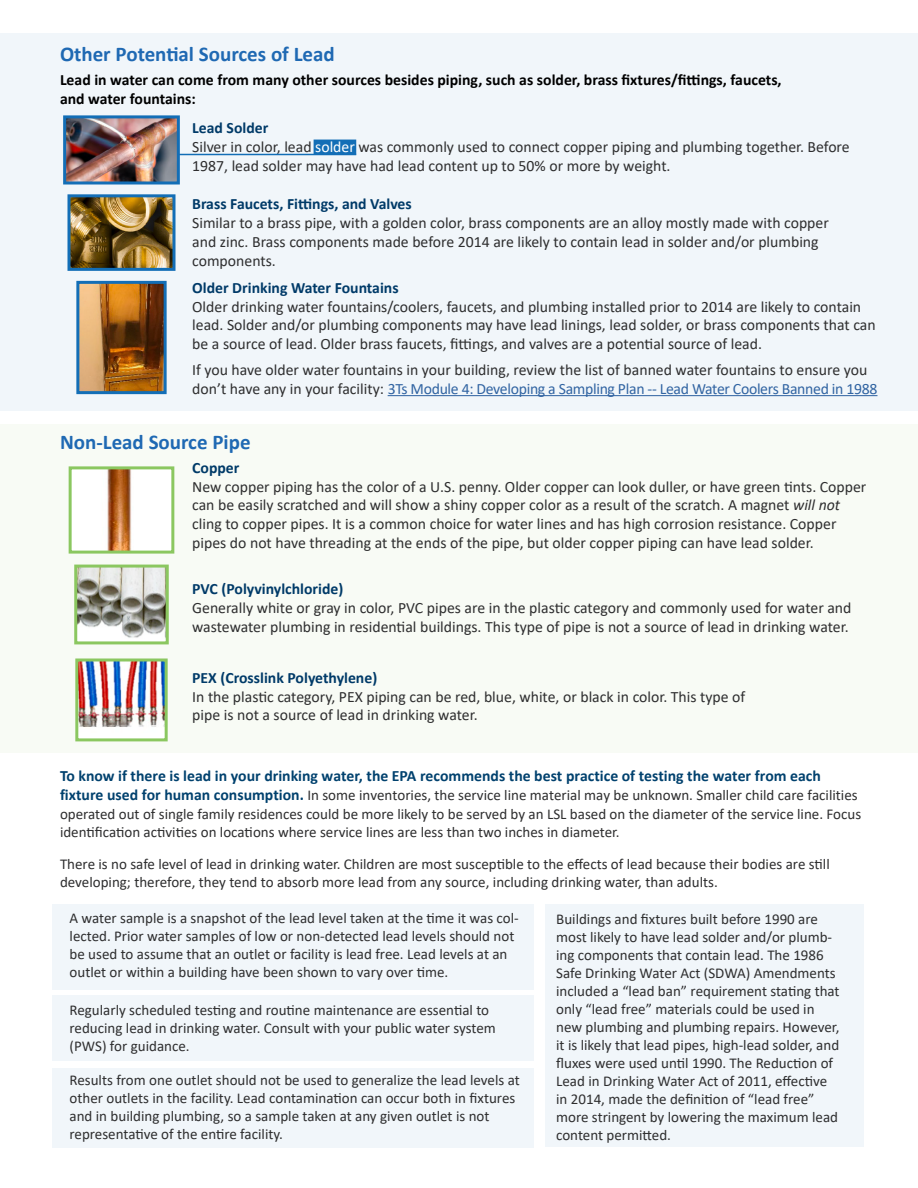
<style>
.page{position:relative;width:918px;height:1188px;background:#fff}
.page>*{position:absolute;margin:0;border:0;box-sizing:border-box;transform-origin:0 0}
.t1{font:700 21px "Calibri";color:#1f69b3}
.t2{font:15.75px/18.9px "Calibri";color:#2e2e2f}
.t3{font:700 15.75px/18.9px "Calibri";color:#000}
.t4{font:700 15.75px "Calibri";color:#003a68}
.t5{font:700 15.75px "Calibri";color:#00416e}
.t6{font:15px/18px "Calibri";color:#2e2e2f}
.s1{font-weight:700;color:#003a68}
.s2{color:#fff}
.s3{color:#3164a2}
.s4{font-style:italic}
.s5{font-weight:700;font-size:15.75px;color:#00416e}
</style>
<div class="page">
<div style="left:0;top:33px;width:918px;height:377px;background:#f1f6fa"></div>
<div style="left:0;top:424px;width:918px;height:329px;background:#f8fbf5"></div>
<svg style="left:314px;top:140px;width:42px;height:14px"></svg>
<hr style="left:388px;top:395px;width:489px;height:1px;background:#3164a2">
<hr style="left:171px;top:154px;width:185px;height:1px;background:#136eb6">
<img style="left:67px;top:119px;width:109px;height:61px">
<div style="left:63px;top:115px;width:117px;height:69px;border:3px solid #136eb6"></div>
<img style="left:72px;top:198px;width:100px;height:69px">
<div style="left:68px;top:194px;width:108px;height:77px;border:3px solid #136eb6"></div>
<img style="left:80px;top:285px;width:83px;height:105px">
<div style="left:76px;top:281px;width:91px;height:113px;border:3px solid #136eb6"></div>
<img style="left:107px;top:470px;width:24px;height:80px">
<div style="left:69px;top:466px;width:105px;height:88px;border:3px solid #8bc760"></div>
<img style="left:78px;top:569px;width:87px;height:69px">
<div style="left:74px;top:565px;width:95px;height:79px;border:3px solid #8bc760"></div>
<img style="left:79px;top:662px;width:85px;height:65px">
<div style="left:75px;top:658px;width:93px;height:83px;border:3px solid #8bc760"></div>
<div style="left:52px;top:904px;width:482px;height:86px;background:#f1f6fa"></div>
<div style="left:52px;top:995px;width:482px;height:66px;background:#f1f6fa"></div>
<div style="left:52px;top:1068px;width:482px;height:80px;background:#f1f6fa"></div>
<div style="left:545px;top:904px;width:319px;height:244px;background:#f1f6fa"></div>
<h1 class="t1" style="left:60px;top:41px;width:276px">Other Potential Sources of Lead</h1>
<p class="t3" style="left:60px;top:70px;width:723px">Lead in water can come from many other sources besides piping, such as solder, brass fixtures/fittings, faucets, and water fountains:</p>
<p class="t2" style="left:192px;top:118px;width:659px"><span class="s1">Lead Solder<br></span>Silver in color, lead <span class="s2">solder</span> was commonly used to connect copper piping and plumbing together. Before<br>1987, lead solder may have had lead content up to 50% or more by weight.</p>
<p class="t4" style="left:192px;top:194px;width:221px">Brass Faucets, Fittings, and Valves</p>
<p class="t2" style="left:192px;top:213px;width:638px">Similar to a brass pipe, with a golden color, brass components are an alloy mostly made with copper and zinc. Brass components made before 2014 are likely to contain lead in solder and/or plumbing components.</p>
<p class="t4" style="left:192px;top:278px;width:208px">Older Drinking Water Fountains</p>
<p class="t2" style="left:192px;top:296px;width:685px">Older drinking water fountains/coolers, faucets, and plumbing installed prior to 2014 are likely to contain lead. Solder and/or plumbing components may have lead linings, lead solder, or brass components that can be a source of lead. Older brass faucets, fittings, and valves are a potential source of lead.</p>
<p class="t2" style="left:192px;top:360px;width:687px">If you have older water fountains in your building, review the list of banned water fountains to ensure you don’t have any in your facility: <span class="s3">3Ts Module 4: Developing a Sampling Plan -- Lead Water Coolers Banned in 1988</span></p>
<h1 class="t1" style="left:60px;top:429px;width:192px">Non-Lead Source Pipe</h1>
<p class="t4" style="left:192px;top:458px;width:49px">Copper</p>
<p class="t2" style="left:192px;top:477px;width:676px">New copper piping has the color of a U.S. penny. Older copper can look duller, or have green tints. Copper can be easily scratched and will show a shiny copper color as a result of the scratch. A magnet <span class="s4">will not </span>cling to copper pipes. It is a common choice for water lines and has high corrosion resistance. Copper pipes do not have threading at the ends of the pipe, but older copper piping can have lead solder.</p>
<p class="t4" style="left:192px;top:579px;width:153px">PVC (Polyvinylchloride)</p>
<p class="t2" style="left:192px;top:598px;width:661px">Generally white or gray in color, PVC pipes are in the plastic category and commonly used for water and wastewater plumbing in residential buildings. This type of pipe is not a source of lead in drinking water.</p>
<p class="t4" style="left:192px;top:668px;width:187px">PEX (Crosslink Polyethylene)</p>
<p class="t2" style="left:192px;top:686px;width:555px">In the plastic category, PEX piping can be red, blue, white, or black in color. This type of pipe is not a source of lead in drinking water.</p>
<p class="t5" style="left:60px;top:766px;width:762px">To know if there is lead in your drinking water, the EPA recommends the best practice of testing the water from each</p>
<p class="t6" style="left:60px;top:786px;width:803px"><span class="s5">fixture used for human consumption.</span> In some inventories, the service line material may be unknown. Smaller child care facilities operated out of single family residences could be more likely to be served by an LSL based on the diameter of the service line. Focus identification activities on locations where service lines are less than two inches in diameter.</p>
<p class="t6" style="left:60px;top:854px;width:771px">There is no safe level of lead in drinking water. Children are most susceptible to the effects of lead because their bodies are still developing; therefore, they tend to absorb more lead from any source, including drinking water, than adults.</p>
<p class="t6" style="left:70px;top:909px;width:451px">A water sample is a snapshot of the lead level taken at the time it was col&shy;lected. Prior water samples of low or non-detected lead levels should not be used to assume that an outlet or facility is lead free. Lead levels at an outlet or within a building have been shown to vary over time.</p>
<p class="t6" style="left:70px;top:1001px;width:428px">Regularly scheduled testing and routine maintenance are essential to reducing lead in drinking water. Consult with your public water system (PWS) for guidance.</p>
<p class="t6" style="left:70px;top:1071px;width:452px">Results from one outlet should not be used to generalize the lead levels at other outlets in the facility. Lead contamination can occur both in fixtures and in building plumbing, so a sample taken at any given outlet is not representative of the entire facility.</p>
<p class="t6" style="left:556px;top:909px;width:285px">Buildings and fixtures built before 1990 are most likely to have lead solder and/or plumb&shy;ing components that contain lead. The 1986<br>Safe Drinking Water Act (SDWA) Amendments included a “lead ban” requirement stating that only “lead free” materials could be used in new plumbing and plumbing repairs. However, it is likely that lead pipes, high-lead solder, and fluxes were used until 1990. The Reduction of Lead in Drinking Water Act of 2011, effective in 2014, made the definition of “lead free” more stringent by lowering the maximum lead content permitted.</p>
</div>
